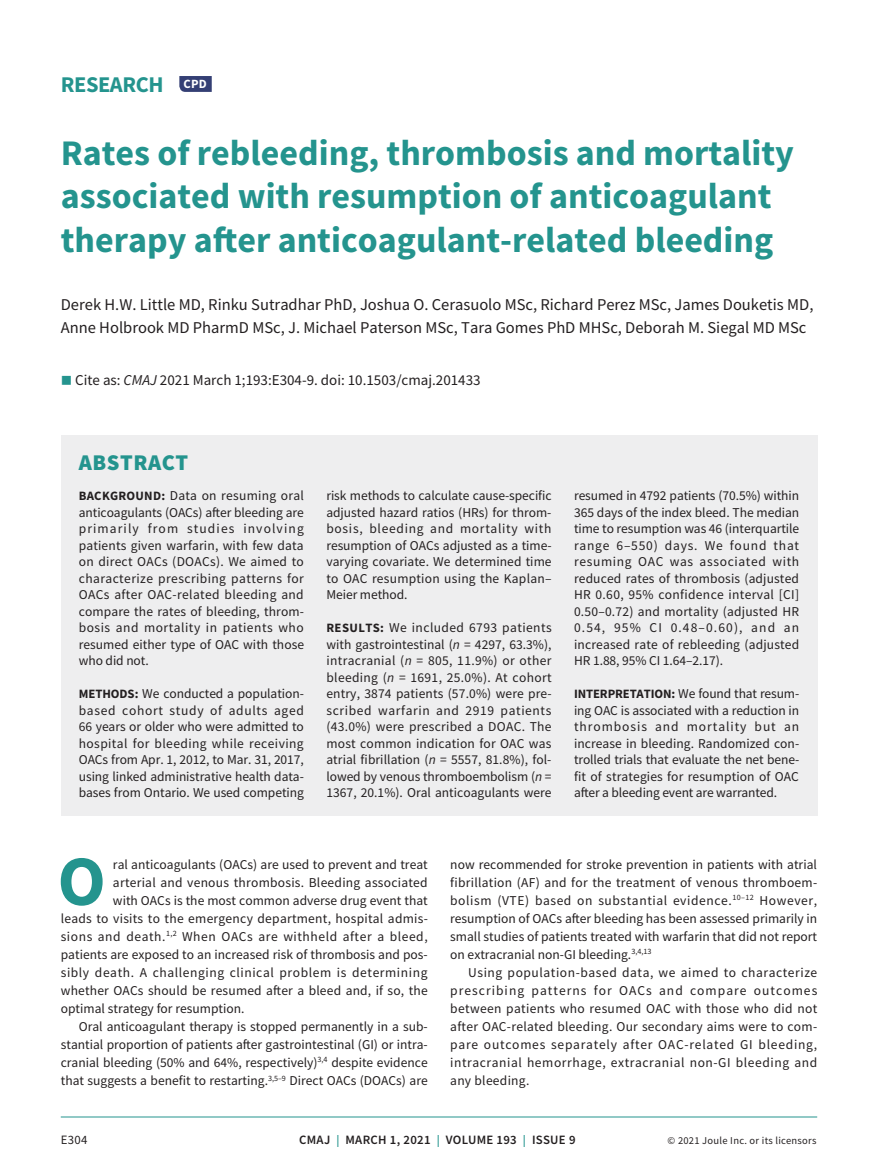
<style>
.page{position:relative;width:878px;height:1175px;background:#fff}
.page>*{position:absolute;margin:0;border:0;box-sizing:border-box;transform-origin:0 0}
.t1{font:700 70.65px "Source Sans Pro";color:#24948e}
.t2{font:700 36px/43.2px "Source Sans Pro";color:#24948e}
.t3{font:700 22.5px "Source Sans Pro";letter-spacing:-.02em;color:#24948e}
.t4{font:900 22.5px "Source Sans Pro";letter-spacing:.025em;color:#24948e}
.t5{font:16.5px/22.5px "Source Sans Pro";color:#231f20}
.t6{font:15px "Source Sans Pro";color:#231f20}
.t7{font:13.5px/16.5px "Source Sans Pro";color:#231f20;text-align:justify}
.t8{font:13.5px "Source Sans Pro";letter-spacing:.04em;color:#231f20}
.t9{font:13.5px "Source Sans Pro";letter-spacing:.02em;color:#231f20}
.t10{font:600 12.75px "Source Sans Pro";letter-spacing:.025em;color:#231f20}
.t11{font:12.75px "Source Sans Pro";color:#231f20}
.t12{font:10.5px "Source Sans Pro";letter-spacing:.025em;color:#231f20}
.s1{color:#24948e}
.s2{font-style:italic}
.s3{font-weight:700;font-size:12.75px}
.s4{font-size:12px;color:#24948e}
</style>
<div class="page">
<hr style="left:61px;top:1116px;width:756px;height:1px;background:#24948e">
<svg style="left:179px;top:76px;width:33px;height:16px"></svg>
<div style="left:61px;top:435px;width:756px;height:380px;background:#eeeeef"></div>
<h3 class="t3" style="left:61px;top:69px;width:147px">RESEARCH <sup>CPD</sup></h3>
<h2 class="t2" style="left:61px;top:131px;width:734px">Rates of rebleeding, thrombosis and mortality associated with resumption of anticoagulant therapy after anticoagulant-related bleeding</h2>
<p class="t5" style="left:61px;top:293px;width:754px">Derek H.W. Little MD, Rinku Sutradhar PhD, Joshua O. Cerasuolo MSc, Richard Perez MSc, James Douketis MD,<br>Anne Holbrook MD PharmD MSc, J. Michael Paterson MSc, Tara Gomes PhD MHSc, Deborah M. Siegal MD MSc</p>
<p class="t6" style="left:61px;top:370px;width:421px"><span class="s1">■</span> Cite as: <span class="s2">CMAJ</span> 2021 March 1;193:E304-9. doi: 10.1503/cmaj.201433</p>
<h3 class="t4" style="left:79px;top:447px;width:111px">ABSTRACT</h3>
<p class="t7" style="left:79px;top:487px;width:227px"><span class="s3">BACKGROUND:</span> Data on resuming oral anticoagulants (OACs) after bleeding are primarily from studies involving patients given warfarin, with few data on direct OACs (DOACs). We aimed to characterize prescribing patterns for OACs after OAC-related bleeding and compare the rates of bleeding, throm&shy;bosis and mortality in patients who resumed either type of OAC with those who did not.</p>
<p class="t7" style="left:79px;top:685px;width:227px"><span class="s3">METHODS:</span> We conducted a population&shy;based cohort study of adults aged 66 years or older who were admitted to hospital for bleeding while receiving OACs from Apr. 1, 2012, to Mar. 31, 2017, using linked administrative health data&shy;bases from Ontario. We used competing</p>
<p class="t7" style="left:326px;top:487px;width:227px">risk methods to calculate cause-specific adjusted hazard ratios (HRs) for throm&shy;bosis, bleeding and mortality with resumption of OACs adjusted as a time&shy;varying covariate. We determined time to OAC resumption using the Kaplan– Meier method.</p>
<p class="t7" style="left:326px;top:619px;width:227px"><span class="s3">RESULTS:</span> We included 6793 patients with gastrointestinal (<span class="s2">n</span> = 4297, 63.3%), intracranial (<span class="s2">n</span> = 805, 11.9%) or other bleeding (<span class="s2">n</span> = 1691, 25.0%). At cohort entry, 3874 patients (57.0%) were pre&shy;scribed warfarin and 2919 patients (43.0%) were prescribed a DOAC. The most common indication for OAC was atrial fibrillation (<span class="s2">n</span> = 5557, 81.8%), fol&shy;lowed by venous thromboembolism (<span class="s2">n</span> = 1367, 20.1%). Oral anticoagulants were</p>
<p class="t7" style="left:574px;top:487px;width:227px">resumed in 4792 patients (70.5%) within 365 days of the index bleed. The median time to resumption was 46 (interquartile range 6–550) days. We found that resuming OAC was associated with reduced rates of thrombosis (adjusted HR 0.60, 95% confidence interval [CI] 0.50–0.72) and mortality (adjusted HR 0.54, 95% CI 0.48–0.60), and an increased rate of rebleeding (adjusted HR 1.88, 95% CI 1.64–2.17).</p>
<p class="t7" style="left:574px;top:685px;width:227px"><span class="s3">INTERPRETATION:</span> We found that resum&shy;ing OAC is associated with a reduction in thrombosis and mortality but an increase in bleeding. Randomized con&shy;trolled trials that evaluate the net bene&shy;fit of strategies for resumption of OAC after a bleeding event are warranted.</p>
<h1 class="t1" style="left:57px;top:833px;width:50px">O</h1>
<p class="t7" style="left:113px;top:856px;width:316px">ral anticoagulants (OACs) are used to prevent and treat</p>
<p class="t9" style="left:113px;top:873px;width:316px">arterial and venous thrombosis. Bleeding associated</p>
<p class="t7" style="left:113px;top:892px;width:316px">with OACs is the most common adverse drug event that</p>
<p class="t9" style="left:61px;top:909px;width:368px">leads to visits to the emergency department, hospital admis-</p>
<p class="t8" style="left:61px;top:927px;width:368px">sions and death.<sup>1,2</sup> When OACs are withheld after a bleed,</p>
<p class="t7" style="left:61px;top:946px;width:368px">patients are exposed to an increased risk of thrombosis and pos-</p>
<p class="t8" style="left:61px;top:963px;width:368px">sibly death. A challenging clinical problem is determining</p>
<p class="t7" style="left:61px;top:982px;width:368px">whether OACs should be resumed after a bleed and, if so, the</p>
<p class="t7" style="left:61px;top:1000px;width:185px">optimal strategy for resumption.</p>
<p class="t7" style="left:79px;top:1018px;width:350px">Oral anticoagulant therapy is stopped permanently in a sub-</p>
<p class="t7" style="left:61px;top:1036px;width:368px">stantial proportion of patients after gastrointestinal (GI) or intra-</p>
<p class="t7" style="left:61px;top:1054px;width:368px">cranial bleeding (50% and 64%, respectively)<sup>3,4</sup> despite evidence</p>
<p class="t7" style="left:61px;top:1072px;width:368px">that suggests a benefit to restarting.<sup>3,5–9</sup> Direct OACs (DOACs) are</p>
<p class="t7" style="left:450px;top:855px;width:368px;line-height:18px">now recommended for stroke prevention in patients with atrial fibrillation (AF) and for the treatment of venous thromboem&shy;bolism (VTE) based on substantial evidence.<sup>10–12</sup> However, resumption of OACs after bleeding has been assessed primarily in small studies of patients treated with warfarin that did not report on extracranial non-GI bleeding.<sup>3,4,13</sup></p>
<p class="t7" style="left:450px;top:963px;width:368px;line-height:18px;text-indent:18px">Using population-based data, we aimed to characterize prescribing patterns for OACs and compare outcomes between patients who resumed OAC with those who did not after OAC-related bleeding. Our secondary aims were to com&shy;pare outcomes separately after OAC-related GI bleeding, intracranial hemorrhage, extracranial non-GI bleeding and any bleeding.</p>
<p class="t11" style="left:61px;top:1132px;width:28px">E304</p>
<p class="t10" style="left:299px;top:1131px;width:278px">CMAJ <span class="s4">|</span> MARCH 1, 2021 <span class="s4">|</span> VOLUME 193 <span class="s4">|</span> ISSUE 9</p>
<p class="t12" style="left:667px;top:1134px;width:150px">© 2021 Joule Inc. or its licensors</p>
</div>
